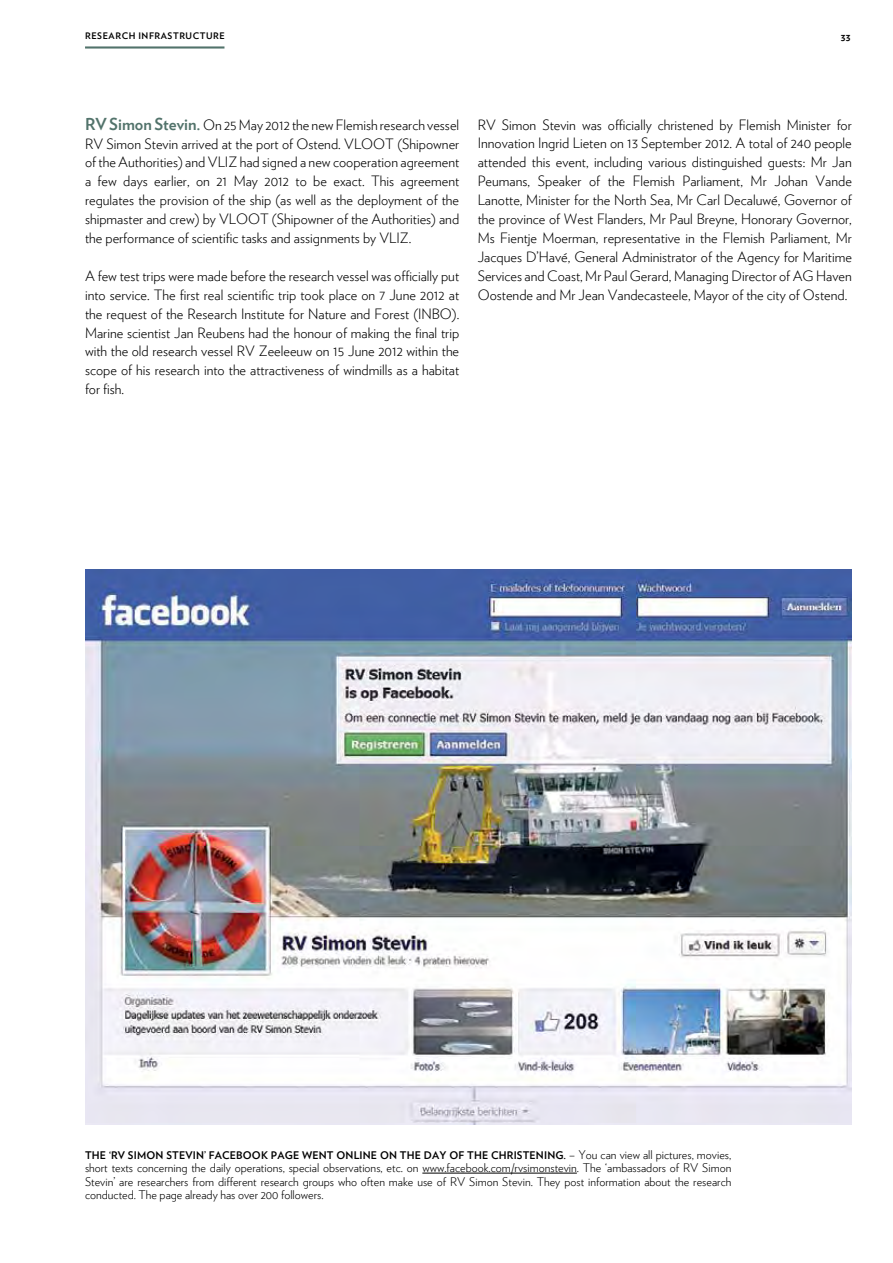
<style>
.page{position:relative;width:893px;height:1263px;background:#fff}
.page>*{position:absolute;margin:0;border:0;box-sizing:border-box;transform-origin:0 0}
.t1{font:300 14.25px/18.9px "Verlag";color:#000;text-align:justify}
.t2{font:300 12px/13.5px "Verlag";color:#000;text-align:justify}
.t3{font:700 10.5px "Verlag";letter-spacing:.015em;color:#000}
.t4{font:700 9px "Verlag";letter-spacing:.065em;color:#000}
.s1{font-weight:700;font-size:16.5px;color:#52736b}
.s2{font-weight:300;font-size:12px}
</style>
<div class="page">
<img style="left:85px;top:570px;width:767px;height:555px">
<hr style="left:422px;top:1173px;width:155px;height:1px;background:#000">
<hr style="left:85px;top:46px;width:139px;height:3px;background:#52736b">
<p class="t4" style="left:85px;top:29px;width:141px">RESEARCH INFRASTRUCTURE</p>
<p class="t3" style="left:841px;top:29px;width:11px">33</p>
<p class="t1" style="left:85px;top:114px;width:376px"><span class="s1">RV SIMON STEVIN.</span> On 25 May 2012 the new Flemish research vessel RV Simon Stevin arrived at the port of Ostend. VLOOT (Shipowner of the Authorities) and VLIZ had signed a new cooperation agreement a few days earlier, on 21 May 2012 to be exact. This agreement regulates the provision of the ship (as well as the deployment of the shipmaster and crew) by VLOOT (Shipowner of the Authorities) and the performance of scientific tasks and assignments by VLIZ.</p>
<p class="t1" style="left:85px;top:265px;width:376px">A few test trips were made before the research vessel was officially put into service. The first real scientific trip took place on 7 June 2012 at the request of the Research Institute for Nature and Forest (INBO).<br>Marine scientist Jan Reubens had the honour of making the final trip with the old research vessel RV Zeeleeuw on 15 June 2012 within the scope of his research into the attractiveness of windmills as a habitat for fish.</p>
<p class="t1" style="left:478px;top:114px;width:376px">RV Simon Stevin was officially christened by Flemish Minister for Innovation Ingrid Lieten on 13 September 2012. A total of 240 people attended this event, including various distinguished guests: Mr Jan Peumans, Speaker of the Flemish Parliament, Mr Johan Vande Lanotte, Minister for the North Sea, Mr Carl Decaluwé, Governor of the province of West Flanders, Mr Paul Breyne, Honorary Governor, Ms Fientje Moerman, representative in the Flemish Parliament, Mr Jacques D’Havé, General Administrator of the Agency for Maritime Services and Coast, Mr Paul Gerard, Managing Director of AG Haven Oostende and Mr Jean Vandecasteele, Mayor of the city of Ostend.</p>
<p class="t3" style="left:85px;top:1147px;width:648px">THE ‘RV SIMON STEVIN’ FACEBOOK PAGE WENT ONLINE ON THE DAY OF THE CHRISTENING. <span class="s2">– You can view all pictures, movies,</span></p>
<p class="t2" style="left:85px;top:1160px;width:648px">short texts concerning the daily operations, special observations, etc. on www.facebook.com/rvsimonstevin. The ‘ambassadors of RV Simon Stevin’ are researchers from different research groups who often make use of RV Simon Stevin. They post information about the research conducted. The page already has over 200 followers.</p>
</div>
